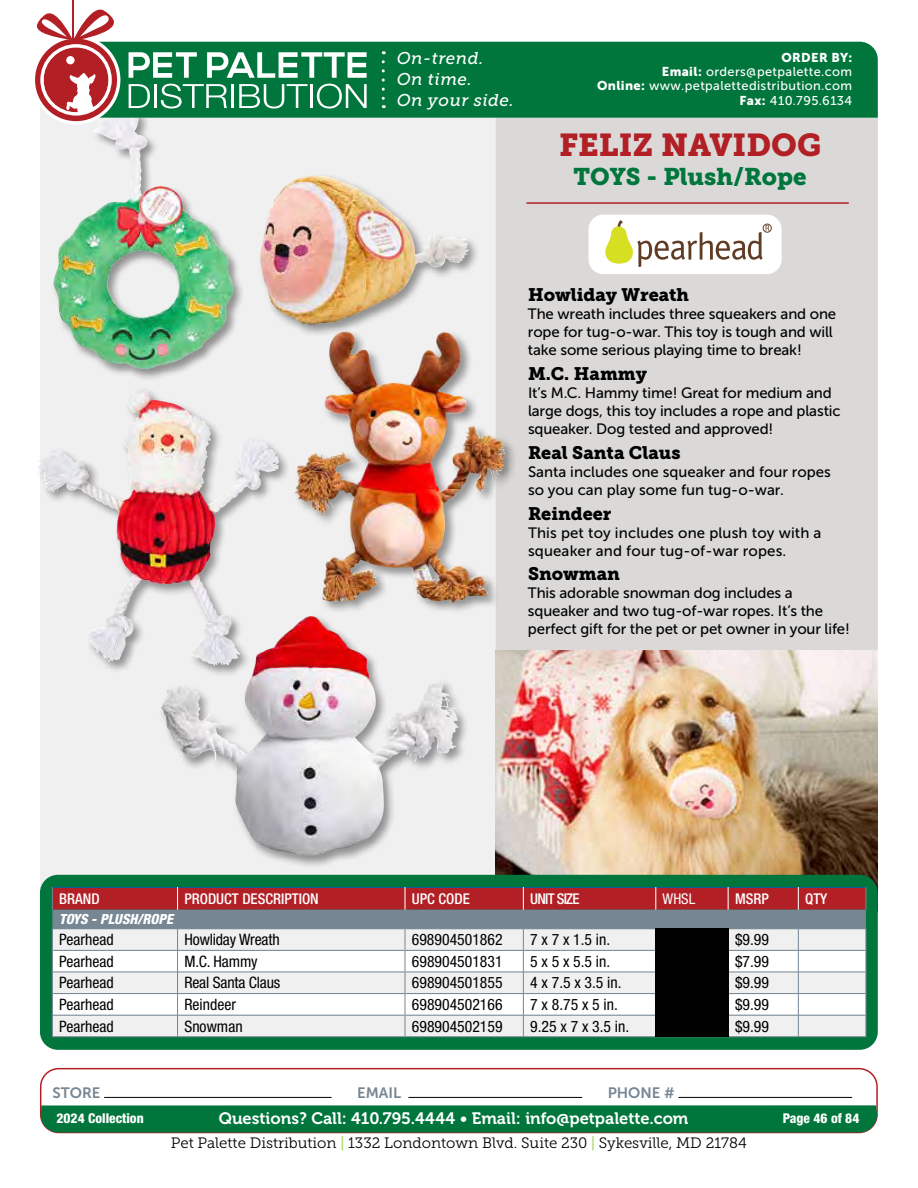
<style>
.page{position:relative;width:918px;height:1188px;background:#fff}
.page>*{position:absolute;margin:0;border:0;box-sizing:border-box;transform-origin:0 0}
.t1{font:31.5px "Museo Slab 900";color:#b21f24}
.t2{font:24px "Museo Slab 900";color:#00763c}
.t3{font:18px "Museo Slab 900";color:#000}
.t4{font:italic 16.95px/21px "Museo Slab 500";letter-spacing:.03em;color:#fff}
.t5{font:16.5px "Museo 700";color:#fff}
.t6{font:condensed 15.75px "Helvetica Neue LT Pro";color:#000}
.t7{font:15px/18px "Museo Sans 500";letter-spacing:-.01em;color:#000}
.t8{font:15px "Museo Slab 300";color:#000}
.t9{font:15px/18px "Museo Sans 500";letter-spacing:.01em;color:#000}
.t10{font:15px "Museo Sans 700";color:#768693}
.t11{font:500 condensed 14.85px "Helvetica Neue LT Pro";color:#fff}
.t12{font:500 condensed 14.85px "Helvetica Neue LT Pro";letter-spacing:-.05em;color:#fff}
.t13{font:condensed 14.85px "Helvetica Neue LT Pro";color:#fff}
.t14{font:italic 800 condensed 13.95px "Helvetica Neue LT Pro";color:#fff}
.t15{font:800 condensed 13.5px "Helvetica Neue LT Pro";color:#fff}
.t16{font:12.75px/14.5px "Museo Sans 500";letter-spacing:.03em;color:#fff;text-align:right}
.t17{font:12.75px "Museo Sans 900";letter-spacing:.03em;color:#fff}
.s1{font-family:"Museo Sans 900"}
.s2{color:#95c93d}
</style>
<div class="page">
<div style="left:40px;top:52px;width:838px;height:991px;background:#f1f0f0;border-radius:18px"></div>
<div style="left:496px;top:77px;width:382px;height:603px;background:#dad9d8;border-radius:18px"></div>
<div style="left:588px;top:215px;width:194px;height:59px;background:#fff;border-radius:15px"></div>
<div style="left:763px;top:224px;width:9px;height:9px;border:1px solid #613c25;border-radius:50%"></div>
<svg style="left:605px;top:220px;width:164px;height:47px"></svg>
<div style="left:258px;top:173px;width:223px;height:164px;background:#000;opacity:.4"></div>
<img style="left:260px;top:175px;width:54px;height:80px">
<div style="left:51px;top:105px;width:194px;height:276px;background:#000;opacity:.4"></div>
<img style="left:93px;top:118px;width:39px;height:81px">
<div style="left:35px;top:386px;width:256px;height:292px;background:#000;opacity:.4"></div>
<img style="left:126px;top:389px;width:13px;height:39px">
<div style="left:293px;top:329px;width:224px;height:286px;background:#000;opacity:.4"></div>
<img style="left:329px;top:332px;width:18px;height:55px">
<div style="left:158px;top:613px;width:312px;height:255px;background:#000;opacity:.4"></div>
<img style="left:267px;top:616px;width:43px;height:33px">
<div style="left:40px;top:1068px;width:838px;height:65px;border:2px solid #b21f24;border-radius:18px"></div>
<div style="left:41px;top:1105px;width:836px;height:27px;background:#00763c"></div>
<hr style="left:104px;top:1097px;width:228px;height:1px;background:#000">
<hr style="left:408px;top:1097px;width:174px;height:1px;background:#000">
<hr style="left:678px;top:1097px;width:174px;height:1px;background:#000">
<div style="left:120px;top:42px;width:758px;height:76px;background:#00763c"></div>
<svg style="left:129px;top:52px;width:68px;height:26px"></svg>
<svg style="left:207px;top:52px;width:160px;height:26px"></svg>
<svg style="left:129px;top:84px;width:21px;height:24px"></svg>
<hr style="left:154px;top:84px;width:3px;height:24px;background:#fff">
<svg style="left:161px;top:84px;width:66px;height:25px"></svg>
<hr style="left:231px;top:84px;width:3px;height:24px;background:#fff">
<svg style="left:239px;top:84px;width:69px;height:25px"></svg>
<hr style="left:310px;top:84px;width:3px;height:24px;background:#fff">
<svg style="left:317px;top:84px;width:50px;height:25px"></svg>
<hr style="left:72px;top:0;width:2px;height:42px;background:#b21f24">
<svg style="left:35px;top:9px;width:85px;height:116px"></svg>
<svg style="left:382px;top:62px;width:3px;height:46px"></svg>
<hr style="left:526px;top:202px;width:323px;height:2px;background:#b21f24">
<img style="left:496px;top:651px;width:382px;height:238px">
<div style="left:40px;top:875px;width:838px;height:175px;background:#00763c;border-radius:18px"></div>
<svg style="left:52px;top:887px;width:815px;height:150px;background:#d1bfc2"></svg>
<div style="left:656px;top:929px;width:73px;height:108px;background:#000"></div>
<p class="t4" style="left:397px;top:48px;width:119px">On-trend.<br>On time.<br>On your side.</p>
<p class="t17" style="left:781px;top:50px;width:72px">ORDER BY:</p>
<p class="t16" style="left:597px;top:64px;width:257px"><span class="s1">Email:</span> orders@petpalette.com<br><span class="s1">Online:</span> www.petpalettedistribution.com<br><span class="s1">Fax:</span> 410.795.6134</p>
<h1 class="t1" style="left:559px;top:127px;width:264px">FELIZ NAVIDOG</h1>
<h2 class="t2" style="left:574px;top:163px;width:235px">TOYS - Plush/Rope</h2>
<p class="t3" style="left:528px;top:285px;width:162px">Howliday Wreath</p>
<p class="t7" style="left:528px;top:305px;width:310px">The wreath includes three squeakers and one rope for tug-o-war. This toy is tough and will take some serious playing time to break!</p>
<p class="t3" style="left:528px;top:363px;width:121px">M.C. Hammy</p>
<p class="t7" style="left:528px;top:384px;width:314px">It’s M.C. Hammy time! Great for medium and large dogs, this toy includes a rope and plastic squeaker. Dog tested and approved!</p>
<p class="t3" style="left:528px;top:442px;width:154px">Real Santa Claus</p>
<p class="t7" style="left:528px;top:463px;width:304px">Santa includes one squeaker and four ropes so you can play some fun tug-o-war.</p>
<p class="t3" style="left:528px;top:503px;width:85px">Reindeer</p>
<p class="t9" style="left:528px;top:523px;width:295px">This pet toy includes one plush toy with a squeaker and four tug-of-war ropes.</p>
<p class="t3" style="left:528px;top:564px;width:94px">Snowman</p>
<p class="t7" style="left:528px;top:584px;width:323px">This adorable snowman dog includes a squeaker and two tug-of-war ropes. It’s the perfect gift for the pet or pet owner in your life!</p>
<p class="t11" style="left:59px;top:890px;width:42px">BRAND</p>
<p class="t11" style="left:184px;top:890px;width:136px">PRODUCT DESCRIPTION</p>
<p class="t11" style="left:412px;top:890px;width:59px">UPC CODE</p>
<p class="t12" style="left:530px;top:890px;width:51px">UNIT SIZE</p>
<p class="t13" style="left:663px;top:890px;width:34px">WHSL</p>
<p class="t11" style="left:735px;top:890px;width:35px">MSRP</p>
<p class="t11" style="left:805px;top:890px;width:24px">QTY</p>
<p class="t14" style="left:59px;top:910px;width:116px">TOYS - PLUSH/ROPE</p>
<p class="t6" style="left:59px;top:931px;width:56px">Pearhead</p>
<p class="t6" style="left:184px;top:931px;width:97px">Howliday Wreath</p>
<p class="t6" style="left:412px;top:931px;width:92px">698904501862</p>
<p class="t6" style="left:530px;top:931px;width:81px">7 x 7 x 1.5 in.</p>
<p class="t6" style="left:735px;top:931px;width:36px">$9.99</p>
<p class="t6" style="left:59px;top:952px;width:56px">Pearhead</p>
<p class="t6" style="left:184px;top:952px;width:75px">M.C. Hammy</p>
<p class="t6" style="left:412px;top:952px;width:92px">698904501831</p>
<p class="t6" style="left:530px;top:952px;width:81px">5 x 5 x 5.5 in.</p>
<p class="t6" style="left:735px;top:952px;width:36px">$7.99</p>
<p class="t6" style="left:59px;top:974px;width:56px">Pearhead</p>
<p class="t6" style="left:184px;top:974px;width:97px">Real Santa Claus</p>
<p class="t6" style="left:412px;top:974px;width:92px">698904501855</p>
<p class="t6" style="left:530px;top:974px;width:93px">4 x 7.5 x 3.5 in.</p>
<p class="t6" style="left:735px;top:974px;width:36px">$9.99</p>
<p class="t6" style="left:59px;top:995px;width:56px">Pearhead</p>
<p class="t6" style="left:184px;top:995px;width:53px">Reindeer</p>
<p class="t6" style="left:412px;top:995px;width:92px">698904502166</p>
<p class="t6" style="left:530px;top:995px;width:89px">7 x 8.75 x 5 in.</p>
<p class="t6" style="left:735px;top:995px;width:36px">$9.99</p>
<p class="t6" style="left:59px;top:1017px;width:56px">Pearhead</p>
<p class="t6" style="left:184px;top:1017px;width:60px">Snowman</p>
<p class="t6" style="left:412px;top:1017px;width:92px">698904502159</p>
<p class="t6" style="left:530px;top:1017px;width:100px">9.25 x 7 x 3.5 in.</p>
<p class="t6" style="left:735px;top:1017px;width:36px">$9.99</p>
<p class="t10" style="left:52px;top:1084px;width:49px">STORE</p>
<p class="t10" style="left:357px;top:1084px;width:46px">EMAIL</p>
<p class="t10" style="left:608px;top:1084px;width:69px">PHONE #</p>
<p class="t8" style="left:171px;top:1135px;width:577px">Pet Palette Distribution <span class="s2">|</span> 1332 Londontown Blvd. Suite 230 <span class="s2">|</span> Sykesville, MD 21784</p>
<p class="t5" style="left:219px;top:1109px;width:471px">Questions? Call: 410.795.4444 • Email: info@petpalette.com</p>
<p class="t15" style="left:783px;top:1109px;width:78px">Page 46 of 84</p>
<p class="t15" style="left:57px;top:1109px;width:89px">2024 Collection</p>
</div>
